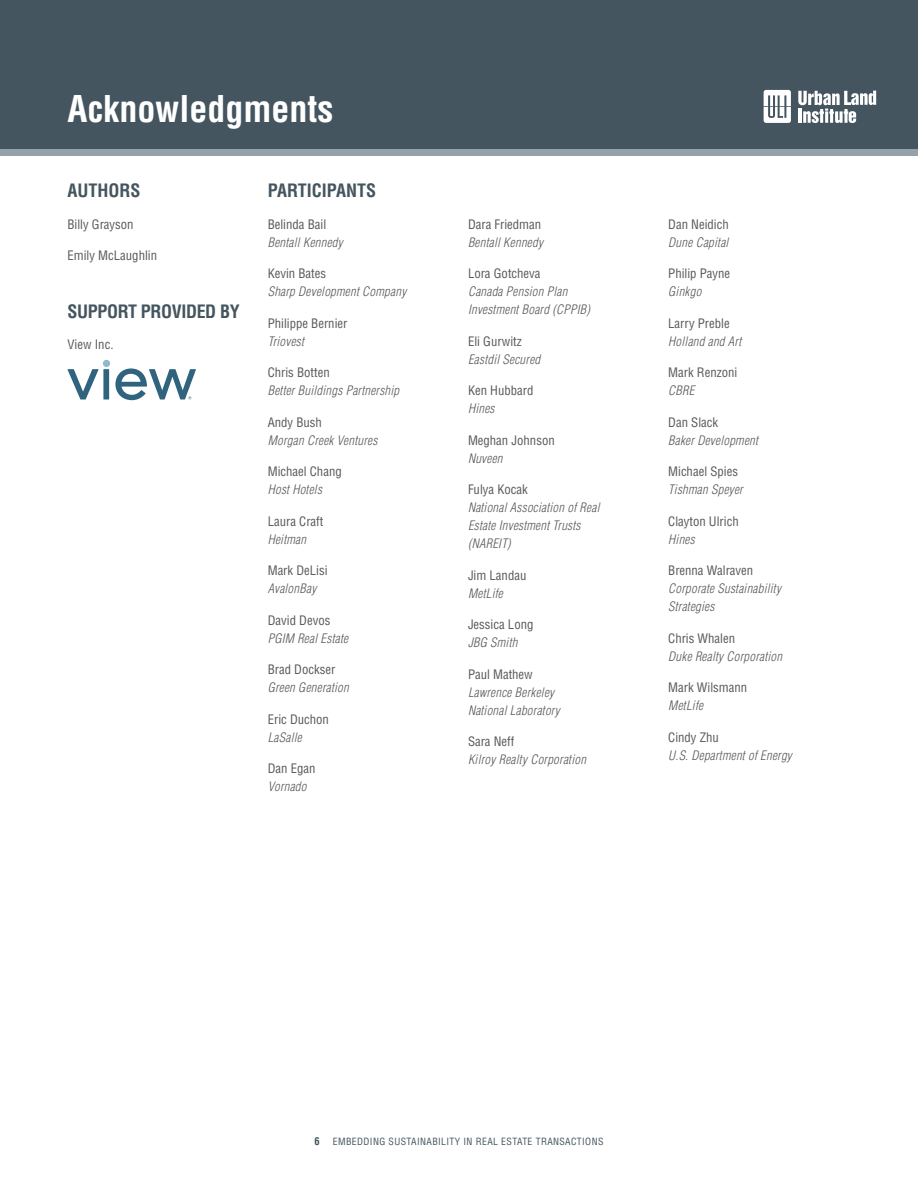
<style>
.page{position:relative;width:918px;height:1188px;background:#fff}
.page>*{position:absolute;margin:0;border:0;box-sizing:border-box;transform-origin:0 0}
.t1{font:700 condensed 36px "Helvetica LT Std";color:#fff}
.t2{font:700 condensed 18px "Helvetica LT Std";color:#45555f}
.t3{font:700 condensed 18px "Helvetica LT Std";letter-spacing:-.02em;color:#45555f}
.t4{font:italic 300 condensed 12.75px/18px "Helvetica LT Std";letter-spacing:.02em;color:#57585a}
.t5{font:condensed 12.75px "Helvetica LT Std";color:#57585a}
.t6{font:700 condensed 10.5px "Helvetica LT Std";color:#45555f}
.t7{font:condensed 9.75px "Helvetica LT Std";letter-spacing:.04em;color:#45555f}
</style>
<div class="page">
<svg style="left:68px;top:369px;width:31px;height:31px"></svg>
<div style="left:103px;top:369px;width:6px;height:31px;background:#30647e"></div>
<div style="left:103px;top:360px;width:7px;height:7px;background:#8eb9ca;border-radius:50%"></div>
<svg style="left:115px;top:368px;width:81px;height:32px"></svg>
<div style="left:0;top:0;width:918px;height:156px;background:#95a2ac"></div>
<div style="left:0;top:0;width:918px;height:148px;background:#45555f"></div>
<svg style="left:764px;top:90px;width:27px;height:33px"></svg>
<svg style="left:798px;top:91px;width:78px;height:32px"></svg>
<h1 class="t1" style="left:68px;top:86px;width:268px">Acknowledgments</h1>
<h2 class="t2" style="left:68px;top:179px;width:75px">AUTHORS</h2>
<p class="t5" style="left:68px;top:216px;width:68px">Billy Grayson</p>
<p class="t5" style="left:68px;top:248px;width:91px">Emily McLaughlin</p>
<h2 class="t3" style="left:68px;top:300px;width:174px">SUPPORT PROVIDED BY</h2>
<p class="t5" style="left:68px;top:337px;width:48px">View Inc.</p>
<h2 class="t2" style="left:268px;top:179px;width:110px">PARTICIPANTS</h2>
<p class="t5" style="left:268px;top:216px;width:60px">Belinda Bail</p>
<p class="t4" style="left:268px;top:233px;width:77px">Bentall Kennedy</p>
<p class="t5" style="left:268px;top:266px;width:60px">Kevin Bates</p>
<p class="t4" style="left:268px;top:283px;width:140px">Sharp Development Company</p>
<p class="t5" style="left:268px;top:315px;width:81px">Philippe Bernier</p>
<p class="t4" style="left:268px;top:332px;width:38px">Triovest</p>
<p class="t5" style="left:268px;top:365px;width:63px">Chris Botten</p>
<p class="t4" style="left:268px;top:382px;width:133px">Better Buildings Partnership</p>
<p class="t5" style="left:268px;top:414px;width:56px">Andy Bush</p>
<p class="t4" style="left:268px;top:431px;width:111px">Morgan Creek Ventures</p>
<p class="t5" style="left:268px;top:464px;width:76px">Michael Chang</p>
<p class="t4" style="left:268px;top:481px;width:56px">Host Hotels</p>
<p class="t5" style="left:268px;top:513px;width:57px">Laura Craft</p>
<p class="t4" style="left:268px;top:530px;width:40px">Heitman</p>
<p class="t5" style="left:268px;top:563px;width:61px">Mark DeLisi</p>
<p class="t4" style="left:268px;top:580px;width:50px">AvalonBay</p>
<p class="t5" style="left:268px;top:612px;width:64px">David Devos</p>
<p class="t4" style="left:268px;top:629px;width:82px">PGIM Real Estate</p>
<p class="t5" style="left:268px;top:662px;width:69px">Brad Dockser</p>
<p class="t4" style="left:268px;top:679px;width:83px">Green Generation</p>
<p class="t5" style="left:268px;top:711px;width:63px">Eric Duchon</p>
<p class="t4" style="left:268px;top:728px;width:36px">LaSalle</p>
<p class="t5" style="left:268px;top:761px;width:49px">Dan Egan</p>
<p class="t4" style="left:268px;top:778px;width:40px">Vornado</p>
<p class="t5" style="left:468px;top:216px;width:75px">Dara Friedman</p>
<p class="t4" style="left:468px;top:233px;width:77px">Bentall Kennedy</p>
<p class="t5" style="left:468px;top:266px;width:74px">Lora Gotcheva</p>
<p class="t4" style="left:468px;top:283px;width:124px">Canada Pension Plan<br>Investment Board (CPPIB)</p>
<p class="t5" style="left:468px;top:333px;width:55px">Eli Gurwitz</p>
<p class="t4" style="left:468px;top:350px;width:74px">Eastdil Secured</p>
<p class="t5" style="left:468px;top:383px;width:67px">Ken Hubbard</p>
<p class="t4" style="left:468px;top:400px;width:28px">Hines</p>
<p class="t5" style="left:468px;top:432px;width:88px">Meghan Johnson</p>
<p class="t4" style="left:468px;top:449px;width:36px">Nuveen</p>
<p class="t5" style="left:468px;top:482px;width:61px">Fulya Kocak</p>
<p class="t4" style="left:468px;top:499px;width:133px">National Association of Real<br>Estate Investment Trusts (NAREIT)</p>
<p class="t5" style="left:468px;top:567px;width:60px">Jim Landau</p>
<p class="t4" style="left:468px;top:584px;width:36px">MetLife</p>
<p class="t5" style="left:468px;top:617px;width:67px">Jessica Long</p>
<p class="t4" style="left:468px;top:634px;width:51px">JBG Smith</p>
<p class="t5" style="left:468px;top:666px;width:66px">Paul Mathew</p>
<p class="t4" style="left:468px;top:683px;width:93px">Lawrence Berkeley<br>National Laboratory</p>
<p class="t5" style="left:468px;top:734px;width:48px">Sara Neff</p>
<p class="t4" style="left:468px;top:751px;width:120px">Kilroy Realty Corporation</p>
<p class="t5" style="left:668px;top:216px;width:62px">Dan Neidich</p>
<p class="t4" style="left:668px;top:233px;width:62px">Dune Capital</p>
<p class="t5" style="left:668px;top:266px;width:63px">Philip Payne</p>
<p class="t4" style="left:668px;top:283px;width:35px">Ginkgo</p>
<p class="t5" style="left:668px;top:315px;width:63px">Larry Preble</p>
<p class="t4" style="left:668px;top:332px;width:74px">Holland and Art</p>
<p class="t5" style="left:668px;top:365px;width:71px">Mark Renzoni</p>
<p class="t4" style="left:668px;top:382px;width:28px">CBRE</p>
<p class="t5" style="left:668px;top:414px;width:51px">Dan Slack</p>
<p class="t4" style="left:668px;top:431px;width:91px">Baker Development</p>
<p class="t5" style="left:668px;top:464px;width:71px">Michael Spies</p>
<p class="t4" style="left:668px;top:481px;width:76px">Tishman Speyer</p>
<p class="t5" style="left:668px;top:513px;width:72px">Clayton Ulrich</p>
<p class="t4" style="left:668px;top:530px;width:28px">Hines</p>
<p class="t5" style="left:668px;top:563px;width:87px">Brenna Walraven</p>
<p class="t4" style="left:668px;top:580px;width:114px">Corporate Sustainability<br>Strategies</p>
<p class="t5" style="left:668px;top:630px;width:68px">Chris Whalen</p>
<p class="t4" style="left:668px;top:647px;width:115px">Duke Realty Corporation</p>
<p class="t5" style="left:668px;top:680px;width:80px">Mark Wilsmann</p>
<p class="t4" style="left:668px;top:697px;width:36px">MetLife</p>
<p class="t5" style="left:668px;top:729px;width:52px">Cindy Zhu</p>
<p class="t4" style="left:668px;top:746px;width:125px">U.S. Department of Energy</p>
<p class="t6" style="left:315px;top:1134px;width:7px">6</p>
<p class="t7" style="left:333px;top:1135px;width:272px">EMBEDDING SUSTAINABILITY IN REAL ESTATE TRANSACTIONS</p>
</div>
